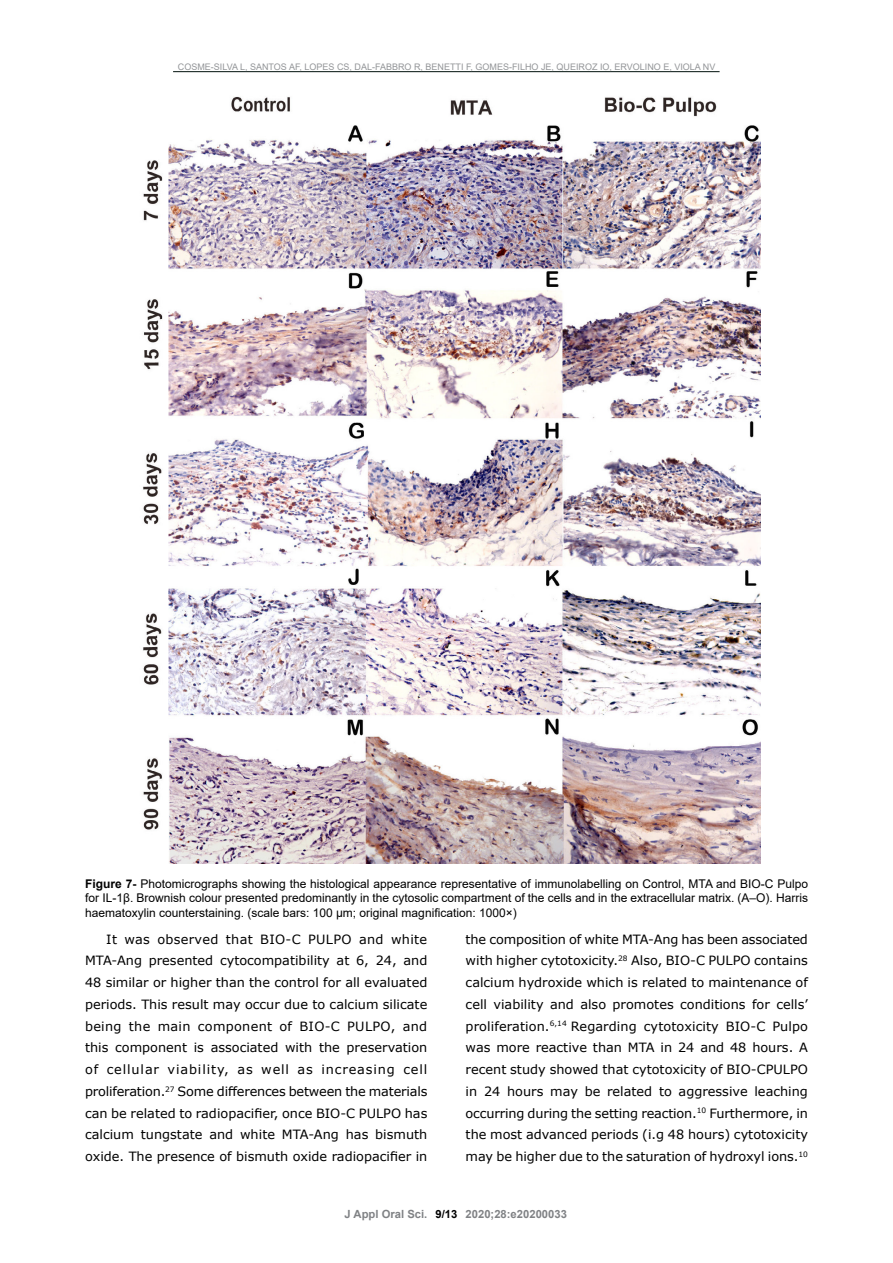
<style>
.page{position:relative;width:893px;height:1263px;background:#fff}
.page>*{position:absolute;margin:0;border:0;box-sizing:border-box;transform-origin:0 0}
.t1{font:12.75px/21.8px "Verdana";color:#000;text-align:justify}
.t2{font:12px/14.4px "Arial";color:#000;text-align:justify}
.t3{font:700 11.25px "Arial";color:#808285}
.t4{font:9px "Arial";color:#939598}
.s1{font-weight:700}
.s2{color:#000}
</style>
<div class="page">
<hr style="left:173px;top:71px;width:547px;height:1px;background:#00110d">
<img style="left:143px;top:96px;width:618px;height:768px">
<p class="t4" style="left:178px;top:60px;width:539px">COSME-SILVA L, SANTOS AF, LOPES CS, DAL-FABBRO R, BENETTI F, GOMES-FILHO JE, QUEIROZ IO, ERVOLINO E, VIOLA NV</p>
<p class="t2" style="left:85px;top:876px;width:724px"><span class="s1">Figure 7-</span> Photomicrographs showing the histological appearance representative of immunolabelling on Control, MTA and BIO-C Pulpo for IL-1β. Brownish colour presented predominantly in the cytosolic compartment of the cells and in the extracellular matrix. (A–O). Harris haematoxylin counterstaining. (scale bars: 100 μm; original magnification: 1000×)</p>
<p class="t1" style="left:85px;top:928px;width:344px;text-indent:21px">It was observed that BIO-C PULPO and white MTA-Ang presented cytocompatibility at 6, 24, and 48 similar or higher than the control for all evaluated periods. This result may occur due to calcium silicate being the main component of BIO-C PULPO, and this component is associated with the preservation of cellular viability, as well as increasing cell proliferation.<sup>27</sup> Some differences between the materials can be related to radiopacifier, once BIO-C PULPO has calcium tungstate and white MTA-Ang has bismuth oxide. The presence of bismuth oxide radiopacifier in</p>
<p class="t1" style="left:466px;top:928px;width:344px">the composition of white MTA-Ang has been associated with higher cytotoxicity.<sup>28</sup> Also, BIO-C PULPO contains calcium hydroxide which is related to maintenance of cell viability and also promotes conditions for cells’ proliferation.<sup>6,14</sup> Regarding cytotoxicity BIO-C Pulpo was more reactive than MTA in 24 and 48 hours. A recent study showed that cytotoxicity of BIO-CPULPO in 24 hours may be related to aggressive leaching occurring during the setting reaction.<sup>10</sup> Furthermore, in the most advanced periods (i.g 48 hours) cytotoxicity may be higher due to the saturation of hydroxyl ions.<sup>10</sup></p>
<p class="t3" style="left:345px;top:1206px;width:224px">J Appl Oral Sci. <span class="s2">9/13</span> 2020;28:e20200033</p>
</div>
